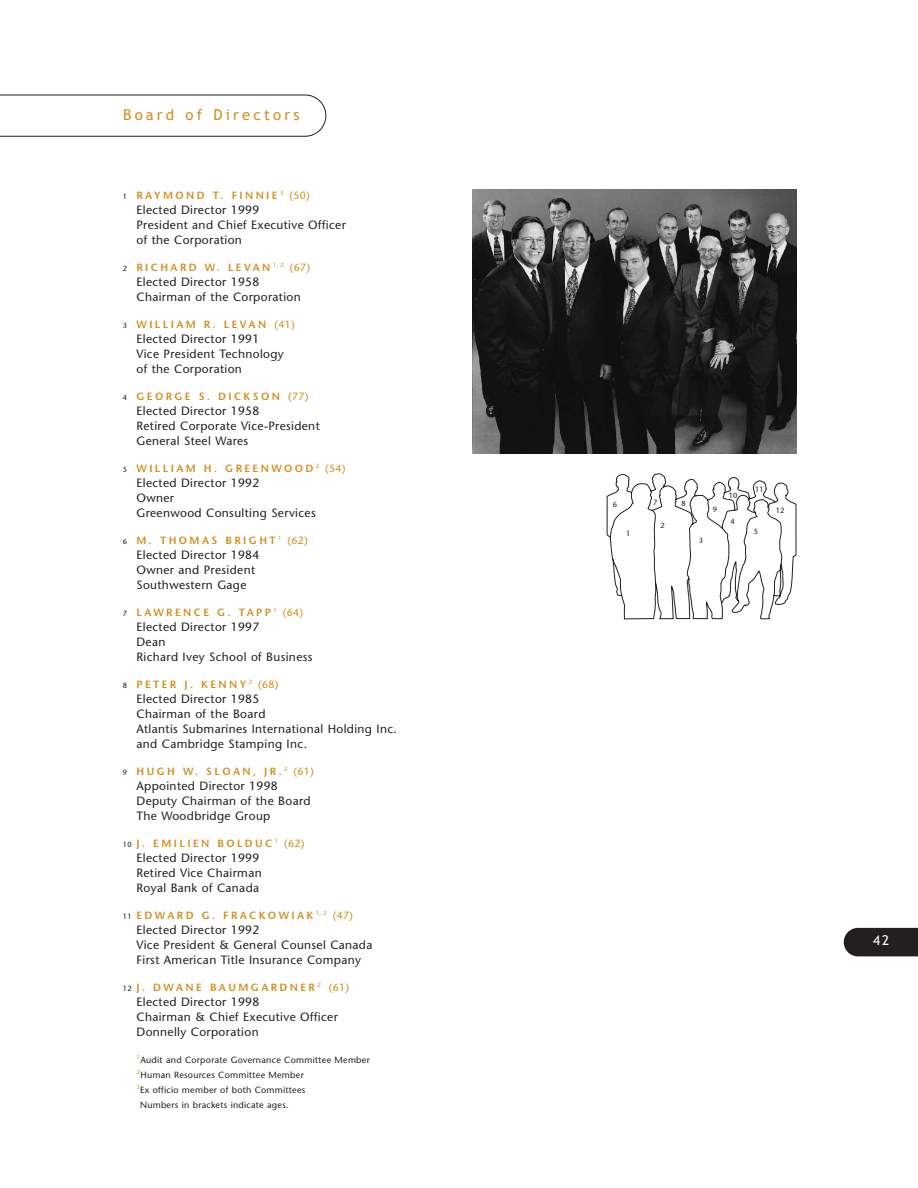
<style>
.page{position:relative;width:918px;height:1188px;background:#fff}
.page>*{position:absolute;margin:0;border:0;box-sizing:border-box;transform-origin:0 0}
.t1{font:15px "Trebuchet MS";letter-spacing:.21em;color:#d28f20}
.t2{font:13.5px "Trebuchet MS";color:#fff}
.t3{font:12px/15px "Stone Sans";letter-spacing:.03em;color:#231f20}
.t4{font:600 10.5px "Stone Sans";letter-spacing:.23em;color:#d28f20}
.t5{font:9px/15px "Stone Sans";letter-spacing:.03em;color:#231f20}
.t6{font:7.5px "Stone Sans";color:#231f20}
.t7{font:6px "Stone Sans";color:#d28f20}
.s1{font-weight:400;font-size:7.5px;color:#231f20}
.s2{font-weight:400}
</style>
<div class="page">
<svg style="left:1px;top:95px;width:325px;height:42px"></svg>
<hr style="left:0;top:0;width:1px;height:1188px;background:#faf0e2">
<img style="left:472px;top:189px;width:324px;height:265px">
<div style="left:844px;top:928px;width:74px;height:28px;background:#231f20"></div>
<svg style="left:607px;top:473px;width:189px;height:147px"></svg>
<div style="left:711px;top:505px;width:9px;height:10px;background:#fff"></div>
<div style="left:772px;top:506px;width:16px;height:11px;background:#fff"></div>
<p class="t1" style="left:123px;top:106px;width:178px">Board of Directors</p>
<p class="t4" style="left:123px;top:189px;width:188px"><span class="s1">1</span> RAYMOND T. FINNIE <sup>3</sup> <span class="s2">(50)</span></p>
<p class="t3" style="left:136px;top:203px;width:211px">Elected Director 1999<br>President and Chief Executive Officer of the Corporation</p>
<p class="t4" style="left:123px;top:261px;width:189px"><span class="s1">2</span> RICHARD W. LEVAN <sup>1,2</sup> <span class="s2">(67)</span></p>
<p class="t3" style="left:136px;top:275px;width:166px">Elected Director 1958<br>Chairman of the Corporation</p>
<p class="t4" style="left:123px;top:318px;width:173px"><span class="s1">3</span> WILLIAM R. LEVAN <span class="s2">(41)</span></p>
<p class="t3" style="left:136px;top:332px;width:149px">Elected Director 1991<br>Vice President Technology of the Corporation</p>
<p class="t4" style="left:123px;top:390px;width:187px"><span class="s1">4</span> GEORGE S. DICKSON <span class="s2">(77)</span></p>
<p class="t3" style="left:136px;top:404px;width:185px">Elected Director 1958<br>Retired Corporate Vice-President<br>General Steel Wares</p>
<p class="t4" style="left:123px;top:462px;width:224px"><span class="s1">5</span> WILLIAM H. GREENWOOD <sup>2</sup> <span class="s2">(54)</span></p>
<p class="t3" style="left:136px;top:476px;width:181px">Elected Director 1992<br>Owner<br>Greenwood Consulting Services</p>
<p class="t4" style="left:123px;top:534px;width:186px"><span class="s1">6</span> M. THOMAS BRIGHT <sup>1</sup> <span class="s2">(62)</span></p>
<p class="t3" style="left:136px;top:548px;width:124px">Elected Director 1984<br>Owner and President<br>Southwestern Gage</p>
<p class="t4" style="left:123px;top:606px;width:182px"><span class="s1">7</span> LAWRENCE G. TAPP <sup>1</sup> <span class="s2">(64)</span></p>
<p class="t3" style="left:136px;top:620px;width:177px">Elected Director 1997<br>Dean<br>Richard Ivey School of Business</p>
<p class="t4" style="left:123px;top:678px;width:157px"><span class="s1">8</span> PETER J. KENNY <sup>2</sup> <span class="s2">(68)</span></p>
<p class="t3" style="left:136px;top:692px;width:262px">Elected Director 1985<br>Chairman of the Board<br>Atlantis Submarines International Holding Inc. and Cambridge Stamping Inc.</p>
<p class="t4" style="left:123px;top:765px;width:192px"><span class="s1">9</span> HUGH W. SLOAN, JR. <sup>2</sup> <span class="s2">(61)</span></p>
<p class="t3" style="left:136px;top:779px;width:176px">Appointed Director 1998<br>Deputy Chairman of the Board<br>The Woodbridge Group</p>
<p class="t4" style="left:123px;top:837px;width:183px"><span class="s1">10</span> J. EMILIEN BOLDUC <sup>1</sup> <span class="s2">(62)</span></p>
<p class="t3" style="left:136px;top:851px;width:127px">Elected Director 1999<br>Retired Vice Chairman<br>Royal Bank of Canada</p>
<p class="t4" style="left:123px;top:909px;width:232px"><span class="s1">11</span> EDWARD G. FRACKOWIAK <sup>1,2</sup> <span class="s2">(47)</span></p>
<p class="t3" style="left:136px;top:923px;width:237px">Elected Director 1992<br>Vice President &amp; General Counsel Canada<br>First American Title Insurance Company</p>
<p class="t4" style="left:123px;top:981px;width:228px"><span class="s1">12</span> J. DWANE BAUMGARDNER <sup>2</sup> <span class="s2">(61)</span></p>
<p class="t3" style="left:136px;top:995px;width:203px">Elected Director 1998<br>Chairman &amp; Chief Executive Officer<br>Donnelly Corporation</p>
<p class="t7" style="left:136px;top:1053px;width:5px">1</p>
<p class="t5" style="left:140px;top:1053px;width:231px">Audit and Corporate Governance Committee Member</p>
<p class="t7" style="left:136px;top:1068px;width:5px">2</p>
<p class="t5" style="left:140px;top:1068px;width:165px">Human Resources Committee Member</p>
<p class="t7" style="left:136px;top:1083px;width:5px">3</p>
<p class="t5" style="left:140px;top:1083px;width:167px">Ex officio member of both Committees<br>Numbers in brackets indicate ages.</p>
<p class="t6" style="left:613px;top:499px;width:6px">6</p>
<p class="t6" style="left:653px;top:498px;width:6px">7</p>
<p class="t6" style="left:681px;top:499px;width:6px">8</p>
<p class="t6" style="left:626px;top:529px;width:6px">1</p>
<p class="t6" style="left:660px;top:521px;width:6px">2</p>
<p class="t6" style="left:699px;top:536px;width:6px">3</p>
<p class="t6" style="left:729px;top:491px;width:10px">10</p>
<p class="t6" style="left:755px;top:485px;width:10px">11</p>
<p class="t6" style="left:713px;top:505px;width:6px">9</p>
<p class="t6" style="left:776px;top:505px;width:10px">12</p>
<p class="t6" style="left:731px;top:517px;width:6px">4</p>
<p class="t6" style="left:754px;top:527px;width:6px">5</p>
<p class="t2" style="left:873px;top:932px;width:18px">42</p>
</div>
